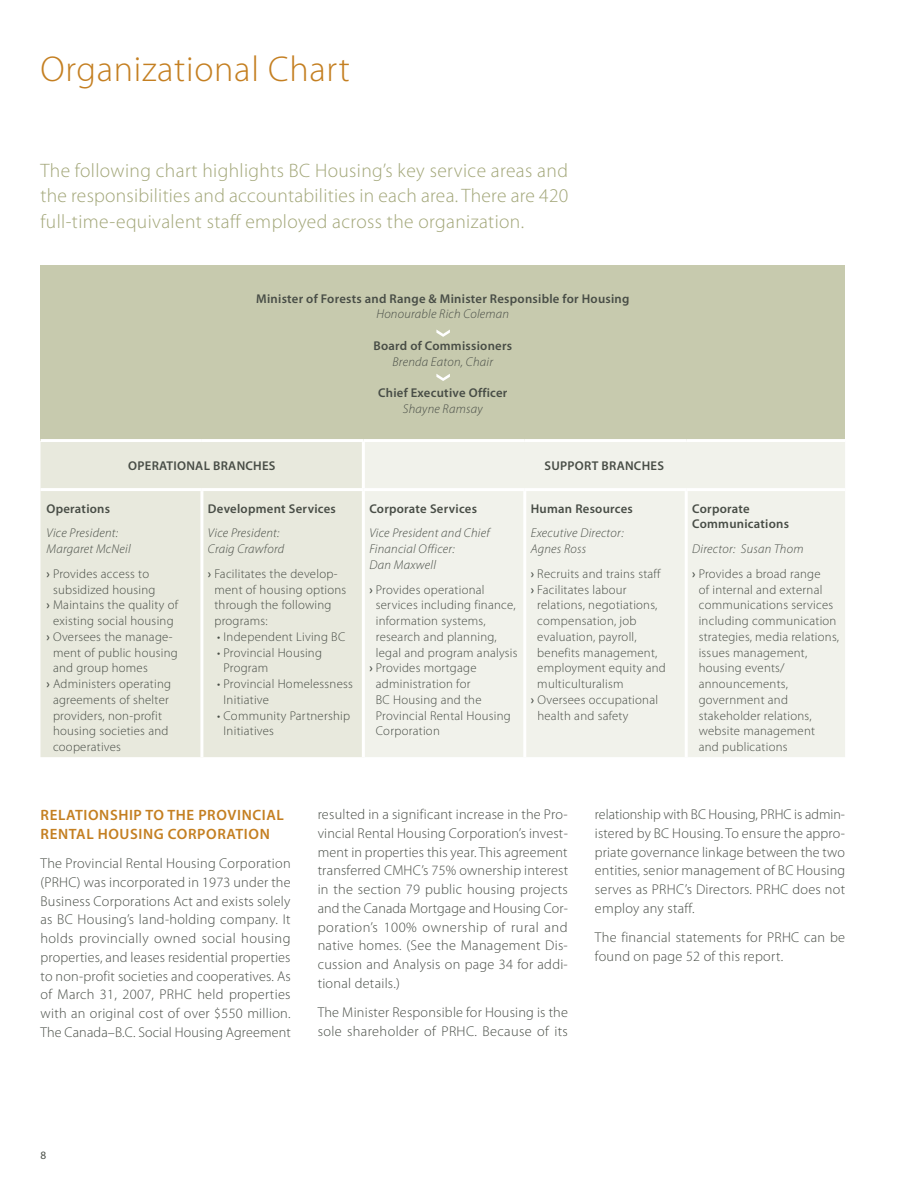
<style>
.page{position:relative;width:918px;height:1188px;background:#fff}
.page>*{position:absolute;margin:0;border:0;box-sizing:border-box;transform-origin:0 0}
.t1{font:300 36px "Myriad Pro";letter-spacing:.02em;color:#c47f21}
.Intro_Copy{font:300 19.5px/25.5px "Myriad Pro";letter-spacing:.02em;color:#a2a678;text-align:justify}
.t2{font:600 15px/18.8px "Myriad Pro";letter-spacing:.04em;color:#c47f21}
.Body_Copy{font:300 14.25px/18.8px "Myriad Pro";letter-spacing:.02em;color:#484d46;text-align:justify}
.t3{font:300 12.75px/15.8px "Myriad Pro";letter-spacing:.02em;color:#484d46}
.Body_Copy_2__smaller{font:600 12.75px/15.8px "Myriad Pro";letter-spacing:.02em;color:#484d46}
.Body_Copy_2__smaller-2{font:italic 300 12.75px/15.8px "Myriad Pro";letter-spacing:.02em;color:#484d46}
.t4{font:11.25px "Myriad Pro";color:#484d46}
.s1{font-weight:600}
</style>
<div class="page">
<div style="left:40px;top:266px;width:805px;height:175px;background:#c7caae"></div>
<div style="left:40px;top:442px;width:322px;height:315px;background:#e8e9dd"></div>
<div style="left:365px;top:442px;width:480px;height:315px;background:#f1f2eb"></div>
<hr style="left:40px;top:439px;width:162px;height:3px;background:#fff">
<hr style="left:202px;top:439px;width:161px;height:3px;background:#fff">
<hr style="left:363px;top:439px;width:162px;height:3px;background:#fff">
<hr style="left:525px;top:439px;width:161px;height:3px;background:#fff">
<hr style="left:686px;top:439px;width:159px;height:3px;background:#fff">
<hr style="left:40px;top:488px;width:162px;height:3px;background:#fff">
<hr style="left:202px;top:488px;width:161px;height:3px;background:#fff">
<hr style="left:200px;top:491px;width:3px;height:266px;background:#fff">
<hr style="left:363px;top:488px;width:162px;height:3px;background:#fff">
<hr style="left:525px;top:488px;width:161px;height:3px;background:#fff">
<hr style="left:523px;top:491px;width:3px;height:266px;background:#fff">
<hr style="left:686px;top:488px;width:159px;height:3px;background:#fff">
<hr style="left:685px;top:491px;width:3px;height:266px;background:#fff">
<svg style="left:436px;top:330px;width:14px;height:7px"></svg>
<svg style="left:436px;top:374px;width:14px;height:7px"></svg>
<h1 class="t1" style="left:40px;top:49px;width:311px">Organizational Chart</h1>
<p class="Intro_Copy" style="left:40px;top:158px;width:529px">The following chart highlights BC Housing’s key service areas and the responsibilities and accountabilities in each area. There are 420 full-time-equivalent staff employed across the organization.</p>
<p class="Body_Copy_2__smaller" style="left:256px;top:291px;width:375px">Minister of Forests and Range &amp; Minister Responsible for Housing</p>
<p class="Body_Copy_2__smaller-2" style="left:376px;top:307px;width:134px">Honourable Rich Coleman</p>
<p class="Body_Copy_2__smaller" style="left:373px;top:338px;width:140px">Board of Commissioners</p>
<p class="Body_Copy_2__smaller-2" style="left:393px;top:354px;width:102px">Brenda Eaton, Chair</p>
<p class="Body_Copy_2__smaller" style="left:378px;top:385px;width:131px">Chief Executive Officer</p>
<p class="Body_Copy_2__smaller-2" style="left:403px;top:401px;width:81px">Shayne Ramsay</p>
<p class="Body_Copy_2__smaller" style="left:128px;top:458px;width:149px">OPERATIONAL BRANCHES</p>
<p class="Body_Copy_2__smaller" style="left:544px;top:458px;width:121px">SUPPORT BRANCHES</p>
<p class="Body_Copy_2__smaller" style="left:46px;top:501px;width:65px">Operations</p>
<p class="Body_Copy_2__smaller-2" style="left:46px;top:526px;width:86px">Vice President:<br>Margaret McNeil</p>
<p class="t3" style="left:46px;top:566px;width:110px;text-align:center"><span class="s1">›</span> Provides access to subsidized housing</p>
<p class="t3" style="left:46px;top:597px;width:133px;text-align:center"><span class="s1">›</span> Maintains the quality of existing social housing</p>
<p class="t3" style="left:53px;top:629px;width:126px;text-indent:-7px"><span class="s1">›</span> Oversees the manage&shy;ment of public housing and group homes</p>
<p class="t3" style="left:53px;top:676px;width:120px;text-indent:-7px"><span class="s1">›</span> Administers operating agreements of shelter providers, non-profit housing societies and cooperatives</p>
<p class="Body_Copy_2__smaller" style="left:208px;top:501px;width:130px">Development Services</p>
<p class="Body_Copy_2__smaller-2" style="left:208px;top:526px;width:78px">Vice President:<br>Craig Crawford</p>
<p class="t3" style="left:214px;top:566px;width:133px;text-indent:-7px"><span class="s1">›</span> Facilitates the develop&shy;ment of housing options through the following programs:</p>
<p class="t3" style="left:217px;top:629px;width:130px">• Independent Living BC</p>
<p class="t3" style="left:224px;top:645px;width:100px;text-indent:-6px">• Provincial Housing<br>Program</p>
<p class="t3" style="left:224px;top:676px;width:131px;text-indent:-6px">• Provincial Homelessness<br>Initiative</p>
<p class="t3" style="left:224px;top:708px;width:128px;text-indent:-6px">• Community Partnership<br>Initiatives</p>
<p class="Body_Copy_2__smaller" style="left:369px;top:501px;width:109px">Corporate Services</p>
<p class="Body_Copy_2__smaller-2" style="left:369px;top:526px;width:122px">Vice President and Chief<br>Financial Officer:<br>Dan Maxwell</p>
<p class="t3" style="left:376px;top:582px;width:143px;text-indent:-7px"><span class="s1">›</span> Provides operational services including finance, information systems, research and planning, legal and program analysis</p>
<p class="t3" style="left:376px;top:660px;width:137px;text-indent:-7px"><span class="s1">›</span> Provides mortgage administration for<br>BC Housing and the<br>Provincial Rental Housing<br>Corporation</p>
<p class="Body_Copy_2__smaller" style="left:531px;top:501px;width:104px">Human Resources</p>
<p class="Body_Copy_2__smaller-2" style="left:531px;top:526px;width:94px">Executive Director:<br>Agnes Ross</p>
<p class="t3" style="left:531px;top:566px;width:131px"><span class="s1">›</span> Recruits and trains staff</p>
<p class="t3" style="left:537px;top:582px;width:130px;text-indent:-7px"><span class="s1">›</span> Facilitates labour relations, negotiations, compensation, job evaluation, payroll, benefits management, employment equity and multiculturalism</p>
<p class="t3" style="left:537px;top:692px;width:122px;text-indent:-7px"><span class="s1">›</span> Oversees occupational health and safety</p>
<p class="Body_Copy_2__smaller" style="left:692px;top:501px;width:98px">Corporate<br>Communications</p>
<p class="Body_Copy_2__smaller-2" style="left:692px;top:541px;width:113px">Director: Susan Thom</p>
<p class="t3" style="left:699px;top:566px;width:142px;text-indent:-7px"><span class="s1">›</span> Provides a broad range<br>of internal and external communications services including communication strategies, media relations, issues management, housing events/ announcements, government and stakeholder relations, website management<br>and publications</p>
<h2 class="t2" style="left:41px;top:806px;width:245px">RELATIONSHIP TO THE PROVINCIAL<br>RENTAL HOUSING CORPORATION</h2>
<p class="Body_Copy" style="left:40px;top:854px;width:252px">The Provincial Rental Housing Corporation (PRHC) was incorporated in 1973 under the Business Corporations Act and exists solely as BC Housing’s land-holding company. It holds provincially owned social housing properties, and leases residential properties to non-profit societies and cooperatives. As of March 31, 2007, PRHC held properties with an original cost of over $550 million.<br>The Canada–B.C. Social Housing Agreement</p>
<p class="Body_Copy" style="left:318px;top:805px;width:252px">resulted in a significant increase in the Pro&shy;vincial Rental Housing Corporation’s invest&shy;ment in properties this year. This agreement transferred CMHC’s 75% ownership interest in the section 79 public housing projects and the Canada Mortgage and Housing Cor&shy;poration’s 100% ownership of rural and native homes. (See the Management Dis&shy;cussion and Analysis on page 34 for addi&shy;tional details.)</p>
<p class="Body_Copy" style="left:318px;top:1004px;width:252px">The Minister Responsible for Housing is the sole shareholder of PRHC. Because of its</p>
<p class="Body_Copy" style="left:595px;top:805px;width:252px">relationship with BC Housing, PRHC is admin&shy;istered by BC Housing. To ensure the appro&shy;priate governance linkage between the two entities, senior management of BC Housing serves as PRHC’s Directors. PRHC does not employ any staff.</p>
<p class="Body_Copy" style="left:595px;top:929px;width:252px">The financial statements for PRHC can be found on page 52 of this report.</p>
<p class="t4" style="left:40px;top:1149px;width:7px">8</p>
</div>
